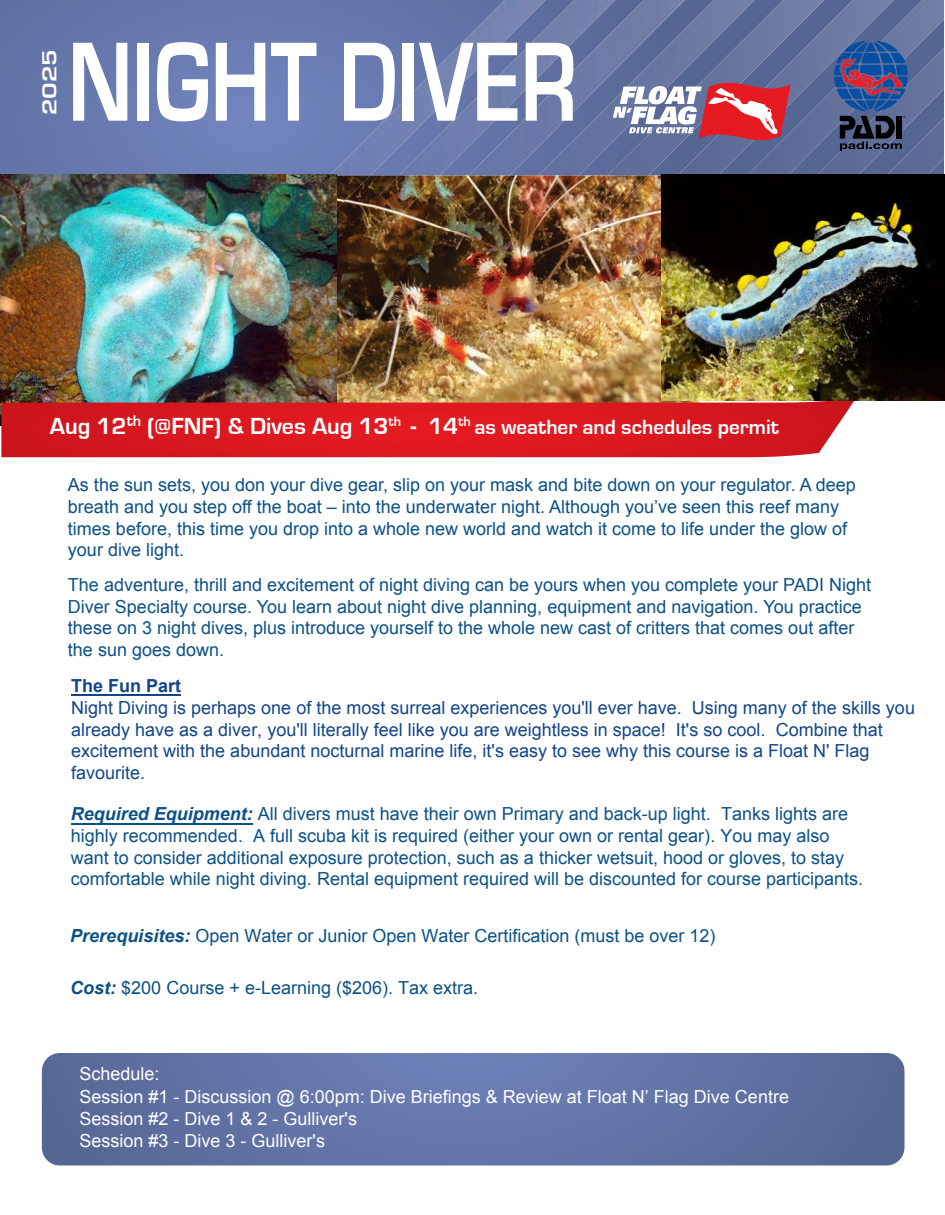
<style>
.page{position:relative;width:945px;height:1215px;background:#fff}
.page>*{position:absolute;margin:0;border:0;box-sizing:border-box;transform-origin:0 0}
.t1{font:700 116.85px "Eurostile";color:#fff;scale:.75 1}
.t2{font:700 21.15px "Eurostile";color:#fff}
.t3{font:700 21px "Eurostile";color:#fff;scale:1.26 1}
.t4{font:18px/21.6px "Arial";color:#0c5186}
.t5{font:18px/21.6px "Arial";color:#0c5186}
.t6{font:18px/21.6px "Arial";color:#144589}
.t7{font:18px/22.4px "Arial";color:#fff}
.t8{font:700 18px "Arial";color:#144589}
.t9{font:18px "Arial";color:#fff}
.s1{font-size:24px}
.s2{font-style:inherit}
.s3{font-weight:700;font-style:italic}
</style>
<div class="page">
<svg style="left:0;top:0;width:310px;height:228px;background:#687ab0"></svg>
<img style="left:310px;top:0;width:89px;height:175px">
<img style="left:399px;top:0;width:70px;height:175px">
<img style="left:469px;top:0;width:69px;height:175px">
<img style="left:538px;top:0;width:70px;height:175px">
<img style="left:608px;top:0;width:69px;height:175px">
<img style="left:677px;top:0;width:70px;height:175px">
<img style="left:747px;top:0;width:197px;height:175px">
<img style="left:817px;top:48px;width:127px;height:127px">
<div style="left:886px;top:118px;width:58px;height:57px;background:#5b6995"></div>
<svg style="left:613px;top:83px;width:178px;height:57px"></svg>
<img style="left:337px;top:230px;width:101px;height:168px">
<img style="left:542px;top:230px;width:104px;height:168px">
<img style="left:438px;top:230px;width:104px;height:168px">
<img style="left:646px;top:230px;width:16px;height:168px">
<img style="left:337px;top:175px;width:325px;height:55px">
<img style="left:337px;top:175px;width:33px;height:37px">
<img style="left:380px;top:175px;width:60px;height:40px">
<img style="left:449px;top:175px;width:60px;height:40px">
<img style="left:519px;top:175px;width:60px;height:40px">
<img style="left:588px;top:175px;width:61px;height:40px">
<img style="left:658px;top:175px;width:4px;height:40px">
<img style="left:1px;top:174px;width:336px;height:224px">
<svg style="left:1px;top:398px;width:853px;height:59px;background:#d52428"></svg>
<svg style="left:834px;top:41px;width:74px;height:110px;background:#404f7e"></svg>
<img style="left:662px;top:175px;width:283px;height:226px">
<hr style="left:71px;top:823px;width:181px;height:2px;background:#0c5186">
<hr style="left:72px;top:694px;width:109px;height:2px;background:#144589">
<svg style="left:42px;top:1053px;width:862px;height:113px;background:#6173a5"></svg>
<p class="t3" style="left:38px;top:115px;width:54px;rotate:-90deg">2025</p>
<h1 class="t1" style="left:68px;top:19px;width:680px">NIGHT DIVER</h1>
<p class="t2" style="left:50px;top:415px;width:730px"><span class="s1">Aug 12</span><sup>th</sup> <span class="s1">(@FNF) &amp; Dives Aug 13</span><sup>th</sup> <span class="s1">- 14</span><sup>th</sup> as weather and schedules permit</p>
<p class="t4" style="left:68px;top:474px;width:789px">As the sun sets, you don your dive gear, slip on your mask and bite down on your regulator. A deep breath and you step off the boat – into the underwater night. Although you’ve seen this reef many times before, this time you drop into a whole new world and watch it come to life under the glow of your dive light.</p>
<p class="t4" style="left:68px;top:574px;width:805px">The adventure, thrill and excitement of night diving can be yours when you complete your PADI Night Diver Specialty course. You learn about night dive planning, equipment and navigation. You practice these on <span class="s2">3</span> night dives, plus introduce yourself to the whole new cast of critters that comes out after the sun goes down.</p>
<p class="t8" style="left:71px;top:674px;width:112px">The Fun Part</p>
<p class="t6" style="left:71px;top:697px;width:845px">Night Diving is perhaps one of the most surreal experiences you'll ever have. Using many of the skills you already have as a diver, you'll literally feel like you are weightless in space! It's so cool. Combine that excitement with the abundant nocturnal marine life, it's easy to see why this course is a Float N' Flag favourite.</p>
<p class="t5" style="left:71px;top:803px;width:794px"><span class="s3">Required Equipment:</span> <span class="s2">All divers must have their own</span> Primary and back-up light. Tanks lights are highly recommended<span class="s2">. A full scuba kit is required (either your own or rental gear).</span> You may also want to consider additional exposure protection, such as a thicker wetsuit, hood or gloves, to stay comfortable while night diving. <span class="s2">Rental equipment required will be discounted for course participants.</span></p>
<p class="t4" style="left:70px;top:925px;width:647px"><span class="s3">Prerequisites:</span> Open Water or Junior Open Water Certification (must be over 12)</p>
<p class="t4" style="left:70px;top:977px;width:409px"><span class="s3">Cost:</span> $200 Course + e-Learning <span class="s2">($206)</span>. Tax <span class="s2">extra</span>.</p>
<p class="t9" style="left:80px;top:1062px;width:82px">Schedule:</p>
<p class="t7" style="left:80px;top:1085px;width:711px">Session #1 - Discussion @ 6:00pm: Dive Briefings &amp; Review at Float N’ Flag Dive Centre<br>Session #2 - Dive 1 &amp; 2 - Gulliver's<br>Session #3 - Dive 3 - Gulliver's</p>
</div>
